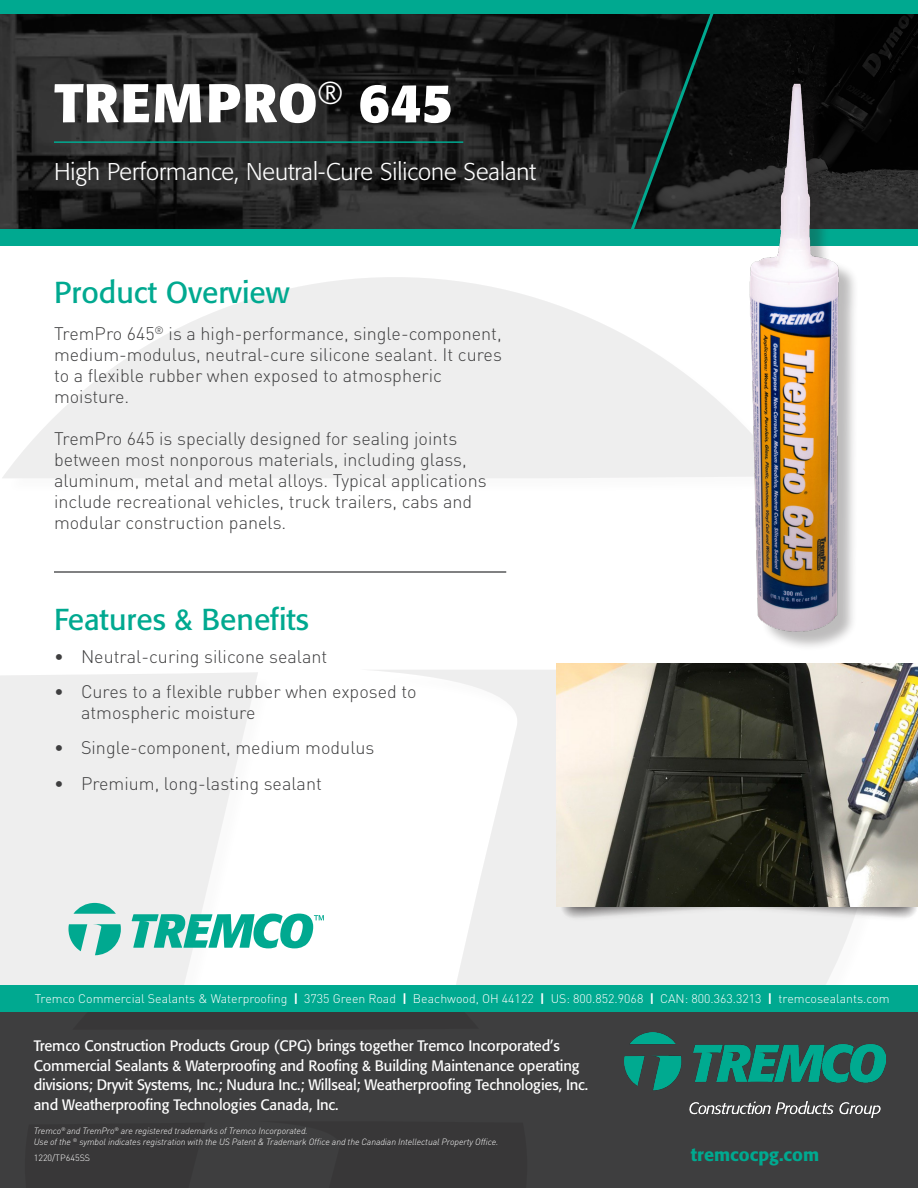
<style>
.page{position:relative;width:918px;height:1188px;background:#fff}
.page>*{position:absolute;margin:0;border:0;box-sizing:border-box;transform-origin:0 0}
.t1{font:700 54px "Formata Pro";letter-spacing:.02em;color:#fff}
.t2{font:30px "Formata";color:#00a990}
.t3{font:300 24px "Formata Pro";color:#fff}
.t4{font:300 18px/21px "DINOT";color:#3e3e3f}
.t5{font:500 18px "Formata Pro";color:#00a990}
.t6{font:15px/19.5px "Formata";letter-spacing:-.01em;color:#fff}
.t7{font:300 12.3px "DINOT";color:#fff}
.t8{font:italic 300 9px "DINOT";letter-spacing:-.01em;color:#fff}
.t9{font:300 9px "DINOT";color:#fff}
.s1{font-weight:700}
</style>
<div class="page">
<img style="left:0;top:14px;width:626px;height:216px">
<svg style="left:0;top:672px;width:258px;height:314px;background:#efefef"></svg>
<svg style="left:359px;top:670px;width:521px;height:316px"></svg>
<svg style="left:2px;top:277px;width:683px;height:201px;fill:#eee"></svg>
<svg style="left:626px;top:14px;width:292px;height:216px;background:#141a19"></svg>
<svg style="left:73px;top:903px;width:43px;height:11px"></svg>
<svg style="left:68px;top:924px;width:19px;height:27px"></svg>
<svg style="left:93px;top:924px;width:28px;height:31px"></svg>
<svg style="left:132px;top:914px;width:192px;height:34px"></svg>
<div style="left:0;top:230px;width:918px;height:16px;background:#00a990"></div>
<hr style="left:54px;top:141px;width:409px;height:2px;background:#00a990">
<div style="left:0;top:0;width:918px;height:14px;background:#00a990"></div>
<hr style="left:54px;top:571px;width:452px;height:2px;background:#57585a">
<div style="left:0;top:1012px;width:918px;height:176px;background:#3e3e3f"></div>
<div style="left:0;top:986px;width:918px;height:26px;background:#00a990"></div>
<img style="left:624px;top:1033px;width:262px;height:84px">
<img style="left:685px;top:35px;width:233px;height:612px">
<div style="left:559px;top:867px;width:359px;height:55px;background:#231f20;opacity:.75"></div>
<div style="left:561px;top:866px;width:357px;height:53px;background:#231f20;opacity:.8"></div>
<img style="left:556px;top:663px;width:362px;height:243px">
<p class="t1" style="left:54px;top:68px;width:400px">TREMPRO<sup>®</sup> 645</p>
<p class="t3" style="left:54px;top:157px;width:484px">High Performance, Neutral-Cure Silicone Sealant</p>
<p class="t2" style="left:54px;top:274px;width:237px">Product Overview</p>
<p class="t4" style="left:54px;top:323px;width:449px">TremPro 645<sup>®</sup> is a high-performance, single-component,</p>
<p class="t4" style="left:54px;top:344px;width:449px">medium-modulus, neutral-cure silicone sealant. It cures</p>
<p class="t4" style="left:54px;top:365px;width:390px">to a flexible rubber when exposed to atmospheric moisture.</p>
<p class="t4" style="left:54px;top:428px;width:405px">TremPro 645 is specially designed for sealing joints</p>
<p class="t4" style="left:54px;top:449px;width:414px">between most nonporous materials, including glass,</p>
<p class="t4" style="left:54px;top:470px;width:434px">aluminum, metal and metal alloys. Typical applications</p>
<p class="t4" style="left:54px;top:491px;width:420px">include recreational vehicles, truck trailers, cabs and</p>
<p class="t4" style="left:54px;top:512px;width:234px">modular construction panels.</p>
<p class="t2" style="left:54px;top:601px;width:257px">Features &amp; Benefits</p>
<p class="t4" style="left:54px;top:646px;width:275px">• Neutral-curing silicone sealant</p>
<p class="t4" style="left:81px;top:680px;width:337px;line-height:21.6px;text-indent:-27px">• Cures to a flexible rubber when exposed to atmospheric moisture</p>
<p class="t4" style="left:54px;top:737px;width:322px">• Single-component, medium modulus</p>
<p class="t4" style="left:54px;top:772px;width:270px">• Premium, long-lasting sealant</p>
<p class="t7" style="left:35px;top:991px;width:857px">Tremco Commercial Sealants &amp; Waterproofing <span class="s1">|</span> 3735 Green Road <span class="s1">|</span> Beachwood, OH 44122 <span class="s1">|</span> US: 800.852.9068 <span class="s1">|</span> CAN: 800.363.3213 <span class="s1">|</span> tremcosealants.com</p>
<p class="t6" style="left:34px;top:1036px;width:556px">Tremco Construction Products Group (CPG) brings together Tremco Incorporated’s Commercial Sealants &amp; Waterproofing and Roofing &amp; Building Maintenance operating divisions; Dryvit Systems, Inc.; Nudura Inc.; Willseal; Weatherproofing Technologies, Inc. and Weatherproofing Technologies Canada, Inc.</p>
<p class="t8" style="left:34px;top:1125px;width:276px">Tremco<sup>®</sup> and TremPro<sup>®</sup> are registered trademarks of Tremco Incorporated.</p>
<p class="t8" style="left:34px;top:1136px;width:466px">Use of the <sup>®</sup> symbol indicates registration with the US Patent &amp; Trademark Office and the Canadian Intellectual Property Office.</p>
<p class="t9" style="left:34px;top:1152px;width:58px">1220/TP645SS</p>
<p class="t5" style="left:691px;top:1143px;width:130px">tremcocpg.com</p>
</div>
